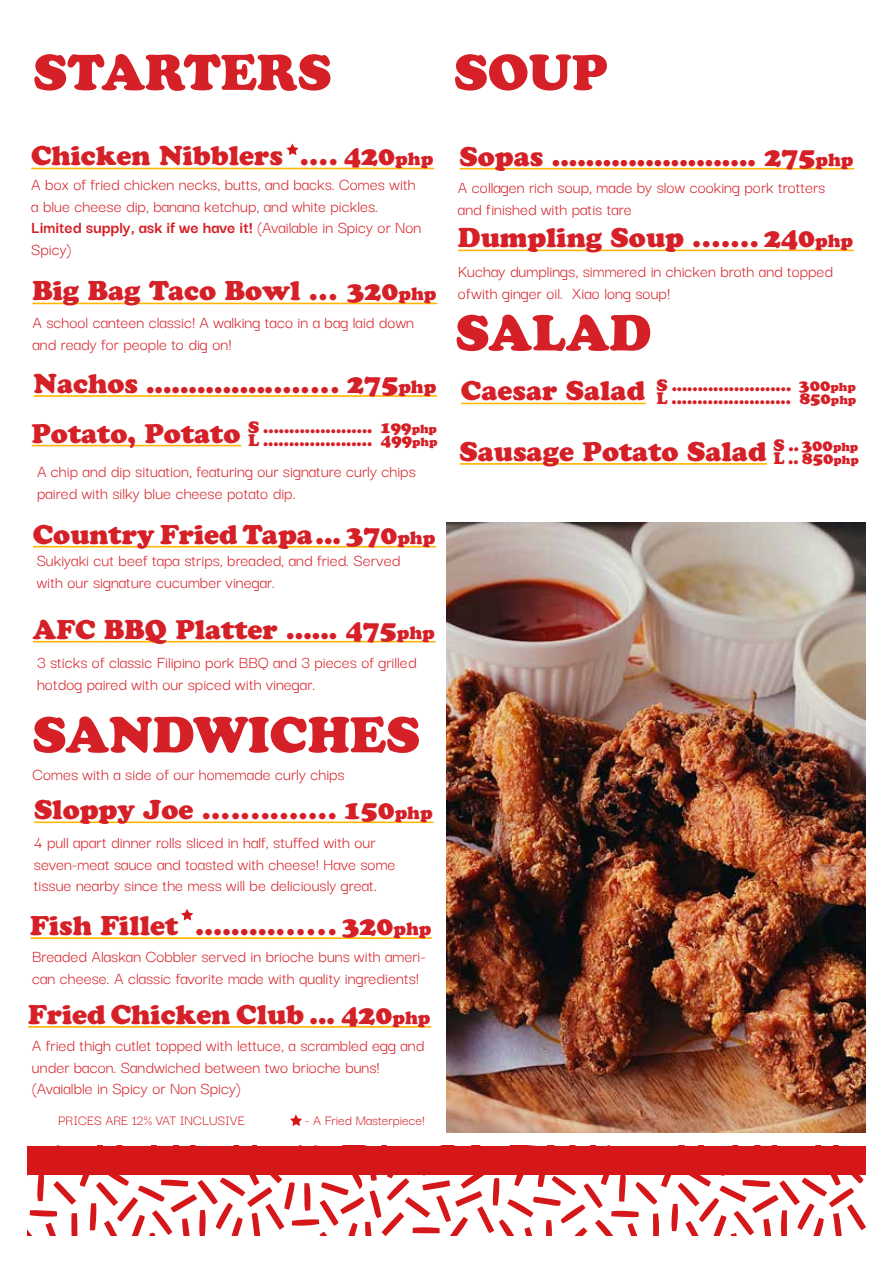
<style>
.page{position:relative;width:893px;height:1263px;background:#fff}
.page>*{position:absolute;margin:0;border:0;box-sizing:border-box;transform-origin:0 0}
.t1{font:900 52.5px "Cooper";color:#d52027}
.t2{font:27px/49.5px "Cooper Black Std";color:#d52027}
.t3{font:18px/21.6px "Darker Grotesque";color:#d52027}
.t4{font:16.5px/13.5px "Cooper Black Std";color:#d52027}
.t5{font:15px "Darker Grotesque";color:#d52027}
.s1{font-size:18px}
.s2{font-weight:700}
.s3{font-size:12px}
</style>
<div class="page">
<svg style="left:28px;top:1174px;width:837px;height:62px"></svg>
<div style="left:27px;top:1146px;width:838px;height:28px;background:#d61719"></div>
<svg style="left:32px;top:168px;width:402px;height:1px"></svg>
<svg style="left:460px;top:168px;width:394px;height:1px"></svg>
<svg style="left:459px;top:250px;width:394px;height:1px"></svg>
<svg style="left:462px;top:403px;width:183px;height:1px"></svg>
<svg style="left:460px;top:463px;width:307px;height:2px"></svg>
<svg style="left:33px;top:303px;width:404px;height:1px"></svg>
<svg style="left:34px;top:395px;width:403px;height:2px"></svg>
<svg style="left:32px;top:445px;width:209px;height:1px"></svg>
<img style="left:446px;top:522px;width:419px;height:610px">
<svg style="left:35px;top:821px;width:398px;height:2px"></svg>
<svg style="left:31px;top:937px;width:401px;height:2px"></svg>
<svg style="left:29px;top:1026px;width:402px;height:1px"></svg>
<svg style="left:34px;top:546px;width:402px;height:1px"></svg>
<svg style="left:34px;top:641px;width:401px;height:1px"></svg>
<svg style="left:287px;top:144px;width:11px;height:11px"></svg>
<svg style="left:181px;top:909px;width:12px;height:11px"></svg>
<svg style="left:290px;top:1115px;width:12px;height:11px"></svg>
<h1 class="t1" style="left:33px;top:42px;width:300px">STARTERS</h1>
<h1 class="t1" style="left:454px;top:42px;width:155px">SOUP</h1>
<h2 class="t2" style="left:31px;top:131px;width:824px">Chicken Nibblers .... 420<span class="s1">php</span> Sopas ........................ 275<span class="s1">php</span></h2>
<p class="t3" style="left:31px;top:172px;width:392px">A box of fried chicken necks, butts, and backs. Comes with a blue cheese dip, banana ketchup, and white pickles.<br><span class="s2">Limited supply, ask if we have it!</span> (Available in Spicy or Non Spicy)</p>
<p class="t3" style="left:458px;top:176px;width:369px">A collagen rich soup, made by slow cooking pork trotters and finished with patis tare</p>
<p class="t3" style="left:458px;top:259px;width:377px">Kuchay dumplings, simmered in chicken broth and topped ofwith ginger oil. Xiao long soup!</p>
<p class="t3" style="left:32px;top:311px;width:383px">A school canteen classic! A walking taco in a bag laid down and ready for people to dig on!</p>
<h2 class="t2" style="left:458px;top:213px;width:397px">Dumpling Soup ....... 240<span class="s1">php</span></h2>
<h2 class="t2" style="left:32px;top:266px;width:406px">Big Bag Taco Bowl ... 320<span class="s1">php</span></h2>
<h1 class="t1" style="left:455px;top:302px;width:197px">SALAD</h1>
<h2 class="t2" style="left:32px;top:359px;width:406px">Nachos ...................... 275<span class="s1">php<br></span>Potato, Potato</h2>
<p class="t4" style="left:248px;top:420px;width:191px">S ..................... 199<span class="s3">php<br></span>L ..................... 499<span class="s3">php</span></p>
<p class="t3" style="left:37px;top:460px;width:380px">A chip and dip situation, featuring our signature curly chips paired with silky blue cheese potato dip.</p>
<h2 class="t2" style="left:33px;top:509px;width:404px">Country Fried Tapa ... 370<span class="s1">php</span></h2>
<p class="t3" style="left:37px;top:549px;width:365px">Sukiyaki cut beef tapa strips, breaded, and fried. Served with our signature cucumber vinegar.</p>
<h2 class="t2" style="left:33px;top:604px;width:403px">AFC BBQ Platter ...... 475<span class="s1">php</span></h2>
<p class="t3" style="left:37px;top:650px;width:381px">3 sticks of classic Filipino pork BBQ and 3 pieces of grilled hotdog paired with our spiced with vinegar.</p>
<h1 class="t1" style="left:33px;top:704px;width:389px">SANDWICHES</h1>
<p class="t3" style="left:32px;top:763px;width:314px">Comes with a side of our homemade curly chips</p>
<h2 class="t2" style="left:34px;top:785px;width:400px">Sloppy Joe .............. 150<span class="s1">php</span></h2>
<p class="t3" style="left:34px;top:830px;width:363px">4 pull apart dinner rolls sliced in half, stuffed with our seven-meat sauce and toasted with cheese! Have some tissue nearby since the mess will be deliciously great.</p>
<h2 class="t2" style="left:30px;top:901px;width:403px">Fish Fillet ............... 320<span class="s1">php</span></h2>
<p class="t3" style="left:32px;top:944px;width:395px">Breaded Alaskan Cobbler served in brioche buns with ameri&shy;can cheese. A classic favorite made with quality ingredients!</p>
<h2 class="t2" style="left:28px;top:989px;width:404px">Fried Chicken Club ... 420<span class="s1">php</span></h2>
<p class="t3" style="left:32px;top:1033px;width:394px">A fried thigh cutlet topped with lettuce, a scrambled egg and under bacon. Sandwiched between two brioche buns! (Avaialble in Spicy or Non Spicy)</p>
<p class="t5" style="left:58px;top:1109px;width:188px">PRICES ARE 12% VAT INCLUSIVE</p>
<p class="t5" style="left:305px;top:1109px;width:122px">- A Fried Masterpiece!</p>
<h2 class="t2" style="left:461px;top:366px;width:186px">Caesar Salad</h2>
<p class="t4" style="left:657px;top:378px;width:201px">S ....................... 300<span class="s3">php<br></span>L ....................... 850<span class="s3">php</span></p>
<p class="t4" style="left:773px;top:438px;width:87px">S .. 300<span class="s3">php<br></span>L .. 850<span class="s3">php</span></p>
<h2 class="t2" style="left:459px;top:427px;width:308px">Sausage Potato Salad</h2>
</div>
